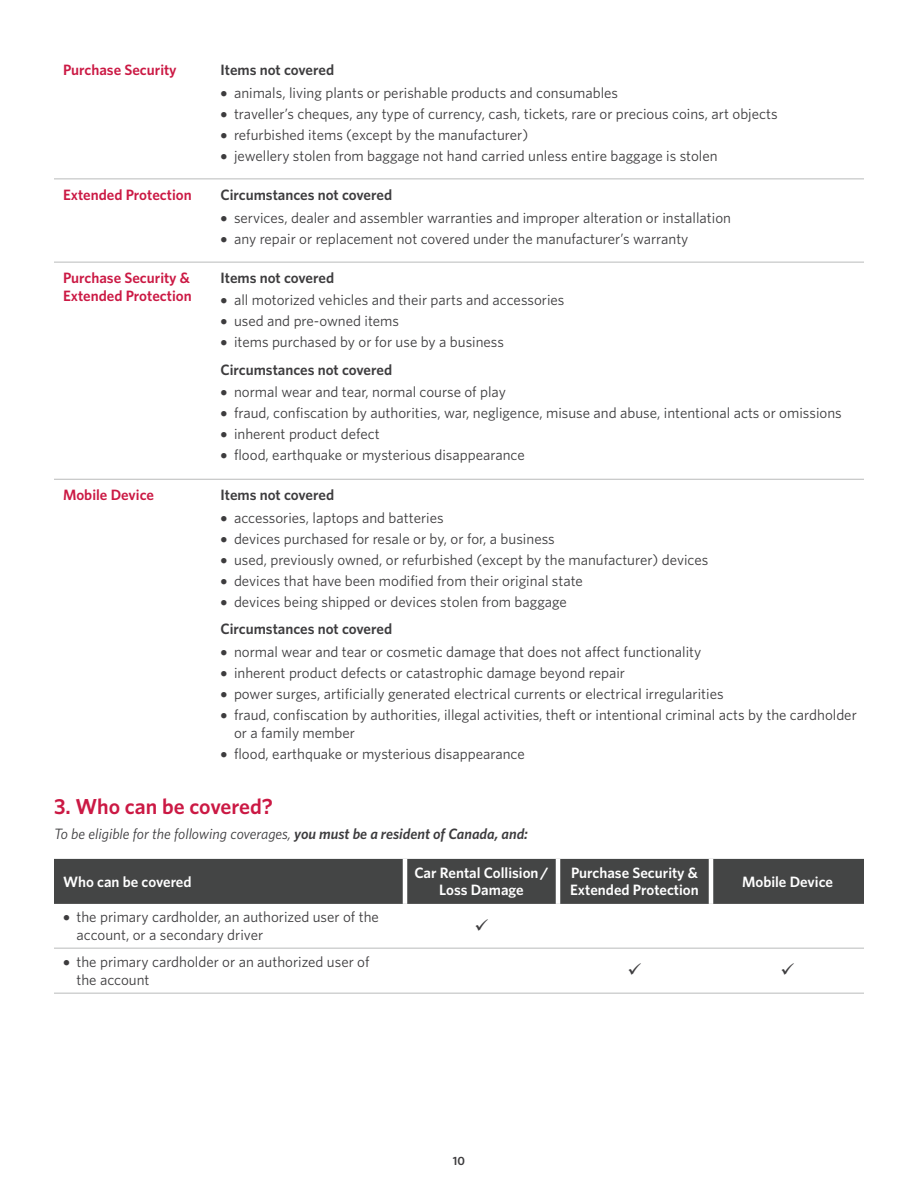
<style>
.page{position:relative;width:918px;height:1188px;background:#fff}
.page>*{position:absolute;margin:0;border:0;box-sizing:border-box;transform-origin:0 0}
.Heading_H4{font:600 21.75px "Whitney";color:#cb1944}
.t1{font:15px/18px "Whitney";color:#3d3c3e}
.Table_Text_Semibold{font:600 15px "Whitney";color:#3d3c3e}
.Table_Column_Heading{font:600 15px/16.5px "Whitney";color:#fff;text-align:center}
.Heading_H5_Red{font:600 15px/18.8px "Whitney";color:#cb1944}
.Body_Text{font:italic 15px "Whitney";color:#3d3c3e}
.t2{font:600 12px "Whitney";color:#3d3c3e}
.s1{font-weight:600}
</style>
<div class="page">
<hr style="left:54px;top:178px;width:810px;height:1px;background:#b9bbbb">
<hr style="left:54px;top:262px;width:810px;height:1px;background:#b9bbbb">
<hr style="left:54px;top:479px;width:810px;height:1px;background:#b9bbbb">
<div style="left:54px;top:859px;width:810px;height:45px;background:#444545"></div>
<hr style="left:54px;top:948px;width:351px;height:1px;background:#b9bbbb">
<hr style="left:405px;top:948px;width:153px;height:1px;background:#b9bbbb">
<hr style="left:558px;top:948px;width:153px;height:1px;background:#b9bbbb">
<hr style="left:711px;top:948px;width:153px;height:1px;background:#b9bbbb">
<hr style="left:54px;top:993px;width:351px;height:1px;background:#b9bbbb">
<hr style="left:405px;top:993px;width:153px;height:1px;background:#b9bbbb">
<hr style="left:558px;top:993px;width:153px;height:1px;background:#b9bbbb">
<hr style="left:711px;top:993px;width:153px;height:1px;background:#b9bbbb">
<hr style="left:403px;top:859px;width:4px;height:45px;background:#fff">
<hr style="left:556px;top:859px;width:4px;height:45px;background:#fff">
<hr style="left:709px;top:859px;width:4px;height:45px;background:#fff">
<h5 class="Heading_H5_Red" style="left:63px;top:60px;width:115px">Purchase Security</h5>
<p class="Table_Text_Semibold" style="left:220px;top:60px;width:115px">Items not covered</p>
<p class="t1" style="left:220px;top:83px;width:399px">• animals, living plants or perishable products and consumables</p>
<p class="t1" style="left:220px;top:104px;width:559px">• traveller’s cheques, any type of currency, cash, tickets, rare or precious coins, art objects</p>
<p class="t1" style="left:220px;top:125px;width:309px">• refurbished items (except by the manufacturer)</p>
<p class="t1" style="left:220px;top:146px;width:499px">• jewellery stolen from baggage not hand carried unless entire baggage is stolen</p>
<h5 class="Heading_H5_Red" style="left:63px;top:185px;width:130px">Extended Protection</h5>
<p class="Table_Text_Semibold" style="left:220px;top:185px;width:173px">Circumstances not covered</p>
<p class="t1" style="left:220px;top:208px;width:512px">• services, dealer and assembler warranties and improper alteration or installation</p>
<p class="t1" style="left:220px;top:229px;width:469px">• any repair or replacement not covered under the manufacturer’s warranty</p>
<h5 class="Heading_H5_Red" style="left:63px;top:268px;width:130px">Purchase Security &amp;<br>Extended Protection</h5>
<p class="Table_Text_Semibold" style="left:220px;top:268px;width:115px">Items not covered</p>
<p class="t1" style="left:220px;top:291px;width:346px">• all motorized vehicles and their parts and accessories</p>
<p class="t1" style="left:220px;top:312px;width:180px">• used and pre-owned items</p>
<p class="t1" style="left:220px;top:333px;width:285px">• items purchased by or for use by a business</p>
<p class="Table_Text_Semibold" style="left:220px;top:360px;width:173px">Circumstances not covered</p>
<p class="t1" style="left:220px;top:383px;width:287px">• normal wear and tear, normal course of play</p>
<p class="t1" style="left:220px;top:404px;width:623px">• fraud, confiscation by authorities, war, negligence, misuse and abuse, intentional acts or omissions</p>
<p class="t1" style="left:220px;top:425px;width:161px">• inherent product defect</p>
<p class="t1" style="left:220px;top:446px;width:306px">• flood, earthquake or mysterious disappearance</p>
<h5 class="Heading_H5_Red" style="left:63px;top:485px;width:92px">Mobile Device</h5>
<p class="Table_Text_Semibold" style="left:220px;top:485px;width:115px">Items not covered</p>
<p class="t1" style="left:220px;top:508px;width:225px">• accessories, laptops and batteries</p>
<p class="t1" style="left:220px;top:529px;width:336px">• devices purchased for resale or by, or for, a business</p>
<p class="t1" style="left:220px;top:550px;width:489px">• used, previously owned, or refurbished (except by the manufacturer) devices</p>
<p class="t1" style="left:220px;top:571px;width:364px">• devices that have been modified from their original state</p>
<p class="t1" style="left:220px;top:592px;width:348px">• devices being shipped or devices stolen from baggage</p>
<p class="Table_Text_Semibold" style="left:220px;top:619px;width:173px">Circumstances not covered</p>
<p class="t1" style="left:220px;top:642px;width:482px">• normal wear and tear or cosmetic damage that does not affect functionality</p>
<p class="t1" style="left:220px;top:663px;width:406px">• inherent product defects or catastrophic damage beyond repair</p>
<p class="t1" style="left:220px;top:684px;width:505px">• power surges, artificially generated electrical currents or electrical irregularities</p>
<p class="t1" style="left:234px;top:705px;width:624px;text-indent:-14px">• fraud, confiscation by authorities, illegal activities, theft or intentional criminal acts by the cardholder or a family member</p>
<p class="t1" style="left:220px;top:744px;width:306px">• flood, earthquake or mysterious disappearance</p>
<h4 class="Heading_H4" style="left:54px;top:792px;width:221px">3. Who can be covered?</h4>
<p class="Body_Text" style="left:54px;top:824px;width:476px">To be eligible for the following coverages, <span class="s1">you must be a resident of Canada, and:</span></p>
<p class="Table_Column_Heading" style="left:63px;top:873px;width:130px">Who can be covered</p>
<p class="Table_Column_Heading" style="left:414px;top:865px;width:136px">Car Rental Collision /<br>Loss Damage</p>
<p class="Table_Column_Heading" style="left:570px;top:865px;width:130px;text-align:left">Purchase Security &amp;<br>Extended Protection</p>
<p class="Table_Column_Heading" style="left:742px;top:873px;width:92px">Mobile Device</p>
<p class="t1" style="left:76px;top:907px;width:304px;text-indent:-14px">• the primary cardholder, an authorized user of the account, or a secondary driver</p>
<p class="t1" style="left:76px;top:952px;width:295px;text-indent:-14px">• the primary cardholder or an authorized user of the account</p>
<p class="t2" style="left:453px;top:1153px;width:14px">10</p>
</div>
